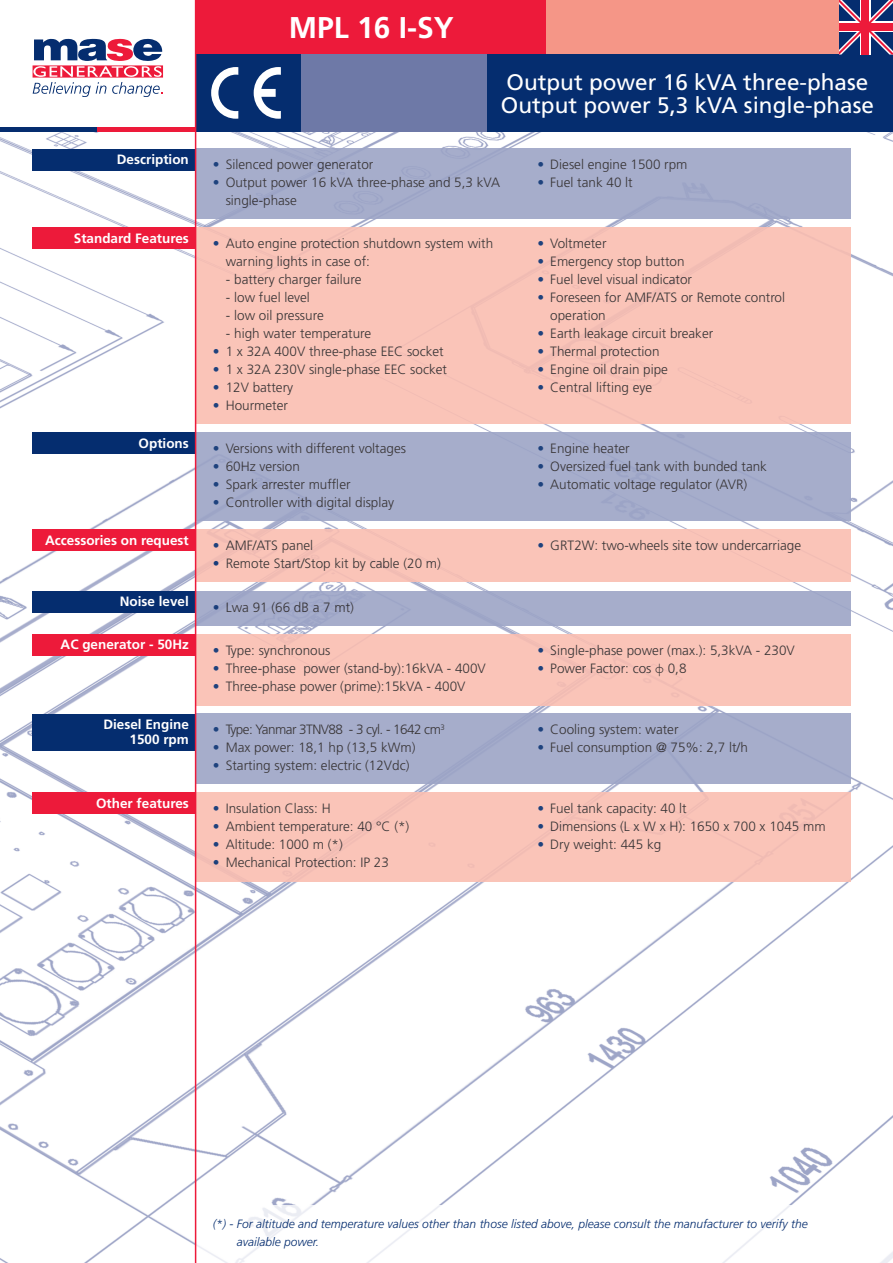
<style>
.page{position:relative;width:893px;height:1263px;background:#fff}
.page>*{position:absolute;margin:0;border:0;box-sizing:border-box;transform-origin:0 0}
.t1{font:700 30px "Frutiger";color:#fff}
.t2{font:22.5px/22.5px "Frutiger";color:#fff}
.t3{font:300 13.5px/18px "Frutiger";color:#231f20}
.t4{font:700 13.5px/15px "Frutiger";color:#fff;text-align:right}
.t5{font:300 13.5px "Frutiger";letter-spacing:-.04em;color:#231f20}
.t6{font:italic 300 12px/18px "Frutiger";color:#052d6f}
.s1{color:#052d6f}
.s2{font-family:"Gill Sans"}
</style>
<div class="page">
<img style="left:0;top:132px;width:893px;height:1131px">
<div style="left:129px;top:54px;width:387px;height:78px;background:#6e79a7"></div>
<div style="left:0;top:0;width:196px;height:132px;background:#fff"></div>
<svg style="left:33px;top:39px;width:130px;height:58px"></svg>
<div style="left:488px;top:54px;width:405px;height:78px;background:#052d6f"></div>
<div style="left:196px;top:0;width:351px;height:54px;background:#ed1a3a"></div>
<div style="left:547px;top:0;width:346px;height:54px;background:#f59687"></div>
<div style="left:0;top:127px;width:97px;height:5px;background:#052d6f"></div>
<div style="left:97px;top:127px;width:98px;height:5px;background:#ed1a3a"></div>
<svg style="left:839px;top:0;width:54px;height:55px;background:#884e77"></svg>
<div style="left:195px;top:1205px;width:698px;height:58px;background:#fff"></div>
<div style="left:196px;top:54px;width:104px;height:78px;background:#052d6f"></div>
<svg style="left:211px;top:67px;width:27px;height:52px"></svg>
<svg style="left:254px;top:67px;width:27px;height:52px"></svg>
<div style="left:33px;top:149px;width:162px;height:21px;background:#052d6f"></div>
<div style="left:195px;top:149px;width:655px;height:70px;background:#a6adcb"></div>
<div style="left:33px;top:432px;width:162px;height:22px;background:#052d6f"></div>
<div style="left:195px;top:432px;width:655px;height:89px;background:#a6adcb"></div>
<div style="left:33px;top:228px;width:162px;height:21px;background:#ed1a3a"></div>
<div style="left:195px;top:228px;width:655px;height:196px;background:#fac4b8"></div>
<div style="left:33px;top:714px;width:162px;height:36px;background:#052d6f"></div>
<div style="left:195px;top:714px;width:655px;height:70px;background:#a6adcb"></div>
<div style="left:33px;top:792px;width:162px;height:22px;background:#ed1a3a"></div>
<div style="left:195px;top:792px;width:655px;height:90px;background:#fac4b8"></div>
<div style="left:33px;top:591px;width:162px;height:21px;background:#052d6f"></div>
<div style="left:195px;top:591px;width:655px;height:35px;background:#a6adcb"></div>
<div style="left:33px;top:634px;width:162px;height:22px;background:#ed1a3a"></div>
<div style="left:195px;top:634px;width:655px;height:71px;background:#fac4b8"></div>
<div style="left:33px;top:529px;width:162px;height:22px;background:#ed1a3a"></div>
<div style="left:195px;top:529px;width:655px;height:53px;background:#fac4b8"></div>
<hr style="left:195px;top:0;width:1px;height:1263px;background:#ed1a3a">
<h1 class="t1" style="left:289px;top:10px;width:167px">MPL 16 I-SY</h1>
<h2 class="t2" style="left:501px;top:71px;width:375px">Output power 16 kVA three-phase<br>Output power 5,3 kVA single-phase</h2>
<p class="t4" style="left:117px;top:152px;width:73px">Description</p>
<p class="t3" style="left:213px;top:156px;width:162px"><span class="s1">•</span> Silenced power generator</p>
<p class="t3" style="left:226px;top:174px;width:276px;text-indent:-13px"><span class="s1">•</span> Output power 16 kVA three-phase and 5,3 kVA single-phase</p>
<p class="t3" style="left:537px;top:156px;width:152px"><span class="s1">•</span> Diesel engine 1500 rpm</p>
<p class="t3" style="left:537px;top:174px;width:97px"><span class="s1">•</span> Fuel tank 40 lt</p>
<p class="t4" style="left:74px;top:230px;width:117px">Standard Features</p>
<p class="t3" style="left:226px;top:234px;width:269px;text-indent:-13px"><span class="s1">•</span> Auto engine protection shutdown system with warning lights in case of:</p>
<p class="t3" style="left:226px;top:270px;width:137px">- battery charger failure</p>
<p class="t3" style="left:226px;top:288px;width:86px">- low fuel level</p>
<p class="t3" style="left:226px;top:306px;width:100px">- low oil pressure</p>
<p class="t3" style="left:226px;top:324px;width:147px">- high water temperature</p>
<p class="t3" style="left:213px;top:342px;width:232px"><span class="s1">•</span> 1 x 32A 400V three-phase EEC socket</p>
<p class="t3" style="left:213px;top:360px;width:236px"><span class="s1">•</span> 1 x 32A 230V single-phase EEC socket</p>
<p class="t3" style="left:213px;top:378px;width:82px"><span class="s1">•</span> 12V battery</p>
<p class="t3" style="left:213px;top:396px;width:77px"><span class="s1">•</span> Hourmeter</p>
<p class="t3" style="left:537px;top:234px;width:70px"><span class="s1">•</span> Voltmeter</p>
<p class="t3" style="left:537px;top:252px;width:149px"><span class="s1">•</span> Emergency stop button</p>
<p class="t3" style="left:537px;top:270px;width:156px"><span class="s1">•</span> Fuel level visual indicator</p>
<p class="t3" style="left:550px;top:288px;width:236px;text-indent:-13px"><span class="s1">•</span> Foreseen for AMF/ATS or Remote control operation</p>
<p class="t3" style="left:537px;top:324px;width:177px"><span class="s1">•</span> Earth leakage circuit breaker</p>
<p class="t3" style="left:537px;top:342px;width:124px"><span class="s1">•</span> Thermal protection</p>
<p class="t3" style="left:537px;top:360px;width:132px"><span class="s1">•</span> Engine oil drain pipe</p>
<p class="t3" style="left:537px;top:378px;width:116px"><span class="s1">•</span> Central lifting eye</p>
<p class="t4" style="left:139px;top:435px;width:52px">Options</p>
<p class="t3" style="left:213px;top:439px;width:195px"><span class="s1">•</span> Versions with different voltages</p>
<p class="t3" style="left:213px;top:457px;width:89px"><span class="s1">•</span> 60Hz version</p>
<p class="t3" style="left:213px;top:475px;width:139px"><span class="s1">•</span> Spark arrester muffler</p>
<p class="t3" style="left:213px;top:493px;width:183px"><span class="s1">•</span> Controller with digital display</p>
<p class="t3" style="left:537px;top:439px;width:94px"><span class="s1">•</span> Engine heater</p>
<p class="t3" style="left:537px;top:457px;width:231px"><span class="s1">•</span> Oversized fuel tank with bunded tank</p>
<p class="t3" style="left:537px;top:475px;width:211px"><span class="s1">•</span> Automatic voltage regulator (AVR)</p>
<p class="t4" style="left:45px;top:532px;width:145px">Accessories on request</p>
<p class="t3" style="left:213px;top:536px;width:102px"><span class="s1">•</span> AMF/ATS panel</p>
<p class="t3" style="left:213px;top:554px;width:230px"><span class="s1">•</span> Remote Start/Stop kit by cable (20 m)</p>
<p class="t3" style="left:537px;top:536px;width:265px"><span class="s1">•</span> GRT2W: two-wheels site tow undercarriage</p>
<p class="t4" style="left:120px;top:594px;width:71px">Noise level</p>
<p class="t3" style="left:213px;top:598px;width:143px"><span class="s1">•</span> Lwa 91 (66 dB a 7 mt)</p>
<p class="t4" style="left:61px;top:637px;width:130px">AC generator - 50Hz</p>
<p class="t3" style="left:213px;top:641px;width:119px"><span class="s1">•</span> Type: synchronous</p>
<p class="t3" style="left:213px;top:659px;width:274px"><span class="s1">•</span> Three-phase power (stand-by):16kVA - 400V</p>
<p class="t3" style="left:213px;top:677px;width:254px"><span class="s1">•</span> Three-phase power (prime):15kVA - 400V</p>
<p class="t3" style="left:537px;top:641px;width:259px"><span class="s1">•</span> Single-phase power (max.): 5,3kVA - 230V</p>
<p class="t3" style="left:537px;top:659px;width:151px"><span class="s1">•</span> Power Factor: cos <span class="s2">ф</span> 0,8</p>
<p class="t4" style="left:103px;top:717px;width:87px">Diesel Engine<br>1500 rpm</p>
<p class="t5" style="left:213px;top:722px;width:233px"><span class="s1">•</span> Type: Yanmar 3TNV88 - 3 cyl. - 1642 cm<sup>3</sup></p>
<p class="t3" style="left:213px;top:739px;width:204px"><span class="s1">•</span> Max power: 18,1 hp (13,5 kWm)</p>
<p class="t3" style="left:213px;top:757px;width:198px"><span class="s1">•</span> Starting system: electric (12Vdc)</p>
<p class="t3" style="left:537px;top:721px;width:143px"><span class="s1">•</span> Cooling system: water</p>
<p class="t3" style="left:537px;top:739px;width:212px"><span class="s1">•</span> Fuel consumption @ 75%: 2,7 lt/h</p>
<p class="t4" style="left:96px;top:795px;width:94px">Other features</p>
<p class="t3" style="left:213px;top:799px;width:119px"><span class="s1">•</span> Insulation Class: H</p>
<p class="t3" style="left:213px;top:817px;width:198px"><span class="s1">•</span> Ambient temperature: 40 °C (*)</p>
<p class="t3" style="left:213px;top:835px;width:131px"><span class="s1">•</span> Altitude: 1000 m (*)</p>
<p class="t3" style="left:213px;top:853px;width:178px"><span class="s1">•</span> Mechanical Protection: IP 23</p>
<p class="t3" style="left:537px;top:799px;width:151px"><span class="s1">•</span> Fuel tank capacity: 40 lt</p>
<p class="t3" style="left:537px;top:817px;width:290px"><span class="s1">•</span> Dimensions (L x W x H): 1650 x 700 x 1045 mm</p>
<p class="t3" style="left:537px;top:835px;width:125px"><span class="s1">•</span> Dry weight: 445 kg</p>
<p class="t6" style="left:237px;top:1214px;width:572px;text-indent:-24px">(*) - For altitude and temperature values other than those listed above, please consult the manufacturer to verify the available power.</p>
</div>
